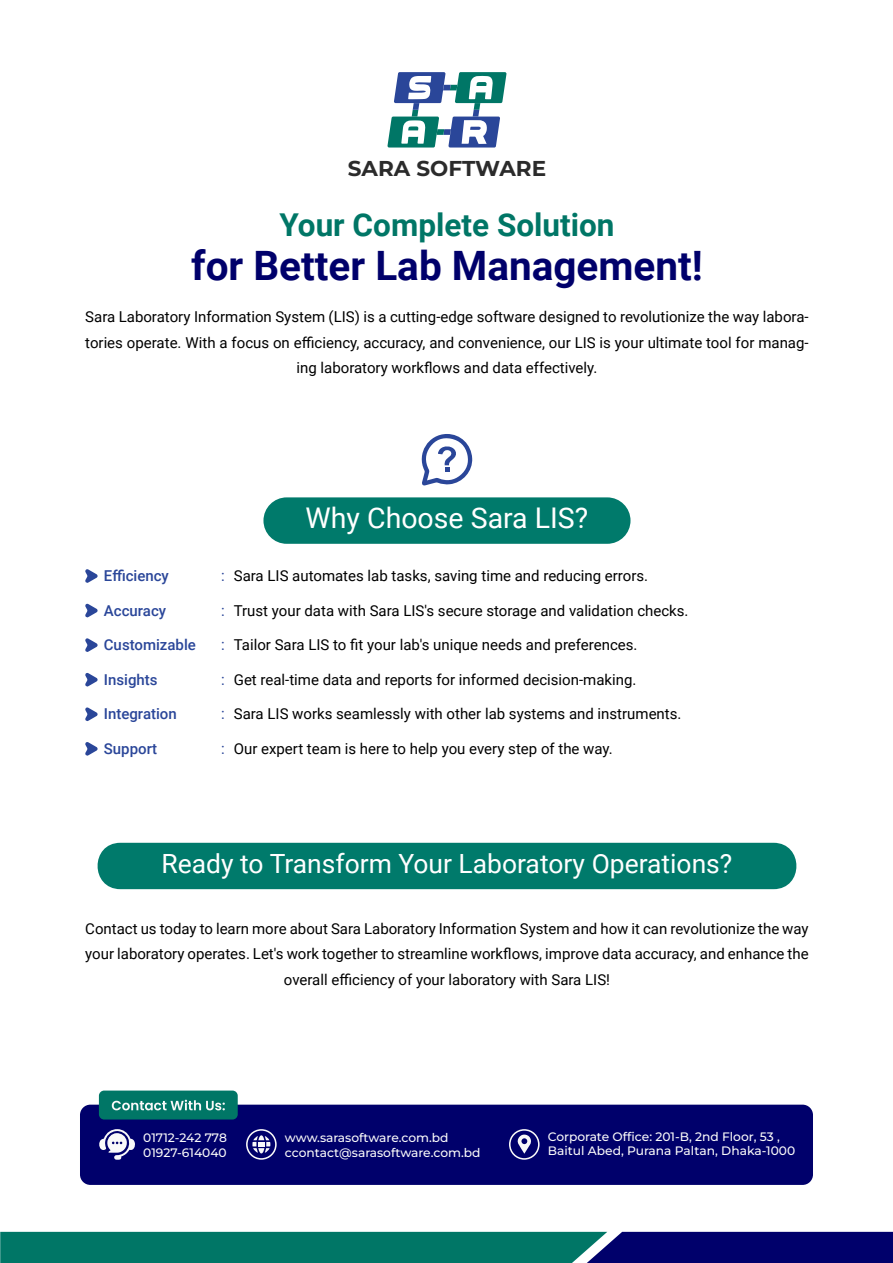
<style>
.page{position:relative;width:893px;height:1263px;background:#fff}
.page>*{position:absolute;margin:0;border:0;box-sizing:border-box;transform-origin:0 0}
.t1{font:700 40.5px "Roboto";color:#00006b}
.t2{font:700 31.5px "Roboto";color:#007666}
.t3{font:28.5px "Roboto";color:#fff}
.t4{font:26.4px "Roboto";color:#fff}
.t5{font:700 21.6px "Montserrat";color:#2b2b2b}
.t6{font:15px/25.5px "Roboto";color:#000;text-align:center}
.t7{font:500 15px "Roboto";color:#2a4699}
.t8{font:15px "Roboto";color:#2a4699}
.t9{font:500 12.3px/14.9px "Montserrat";color:#f9f9f9}
</style>
<div class="page">
<svg style="left:387px;top:72px;width:120px;height:76px"></svg>
<svg style="left:0;top:1232px;width:893px;height:31px;background:#04526a"></svg>
<div style="left:263px;top:497px;width:367px;height:47px;background:#007a6b;border-radius:23px"></div>
<div style="left:97px;top:843px;width:700px;height:46px;background:#007a6b"></div>
<svg style="left:85px;top:569px;width:13px;height:14px"></svg>
<svg style="left:85px;top:604px;width:13px;height:14px"></svg>
<svg style="left:85px;top:638px;width:13px;height:14px"></svg>
<svg style="left:85px;top:673px;width:13px;height:14px"></svg>
<svg style="left:85px;top:707px;width:13px;height:14px"></svg>
<svg style="left:85px;top:742px;width:13px;height:14px"></svg>
<svg style="left:421px;top:434px;width:52px;height:52px"></svg>
<div style="left:80px;top:1105px;width:733px;height:80px;background:#00006b;border-radius:10px"></div>
<svg style="left:99px;top:1129px;width:36px;height:31px"></svg>
<svg style="left:246px;top:1129px;width:31px;height:31px"></svg>
<svg style="left:509px;top:1129px;width:31px;height:31px"></svg>
<div style="left:99px;top:1090px;width:139px;height:29px;background:#007666;border-radius:5px"></div>
<svg style="left:112px;top:1100px;width:113px;height:10px"></svg>
<h3 class="t5" style="left:348px;top:152px;width:200px">SARA SOFTWARE</h3>
<h2 class="t2" style="left:279px;top:203px;width:337px">Your Complete Solution</h2>
<h1 class="t1" style="left:191px;top:237px;width:513px">for Better Lab Management!</h1>
<p class="t6" style="left:85px;top:304px;width:725px">Sara Laboratory Information System (LIS) is a cutting-edge software designed to revolutionize the way labora&shy;tories operate. With a focus on efficiency, accuracy, and convenience, our LIS is your ultimate tool for manag&shy;ing laboratory workflows and data effectively.</p>
<p class="t7" style="left:104px;top:565px;width:67px">Efficiency</p>
<p class="t7" style="left:104px;top:600px;width:64px">Accuracy</p>
<p class="t7" style="left:104px;top:634px;width:94px">Customizable</p>
<p class="t7" style="left:104px;top:669px;width:55px">Insights</p>
<p class="t7" style="left:104px;top:703px;width:74px">Integration</p>
<p class="t7" style="left:104px;top:738px;width:55px">Support</p>
<h3 class="t3" style="left:306px;top:498px;width:284px">Why Choose Sara LIS?</h3>
<p class="t8" style="left:221px;top:565px;width:5px">:</p>
<p class="t8" style="left:221px;top:600px;width:5px">:</p>
<p class="t8" style="left:221px;top:634px;width:5px">:</p>
<p class="t8" style="left:221px;top:669px;width:5px">:</p>
<p class="t8" style="left:221px;top:703px;width:5px">:</p>
<p class="t8" style="left:221px;top:738px;width:5px">:</p>
<p class="t6" style="left:234px;top:563px;width:416px">Sara LIS automates lab tasks, saving time and reducing errors.</p>
<p class="t6" style="left:234px;top:597px;width:456px">Trust your data with Sara LIS's secure storage and validation checks.</p>
<p class="t6" style="left:234px;top:632px;width:405px">Tailor Sara LIS to fit your lab's unique needs and preferences.</p>
<p class="t6" style="left:234px;top:666px;width:404px">Get real-time data and reports for informed decision-making.</p>
<p class="t6" style="left:234px;top:701px;width:449px">Sara LIS works seamlessly with other lab systems and instruments.</p>
<p class="t6" style="left:234px;top:735px;width:381px">Our expert team is here to help you every step of the way.</p>
<h3 class="t4" style="left:162px;top:845px;width:572px">Ready to Transform Your Laboratory Operations?</h3>
<p class="t6" style="left:85px;top:915px;width:725px">Contact us today to learn more about Sara Laboratory Information System and how it can revolutionize the way your laboratory operates. Let's work together to streamline workflows, improve data accuracy, and enhance the overall efficiency of your laboratory with Sara LIS!</p>
<p class="t9" style="left:143px;top:1130px;width:85px">01712-242 778<br>01927-614040</p>
<p class="t9" style="left:285px;top:1130px;width:197px">www.sarasoftware.com.bd ccontact@sarasoftware.com.bd</p>
<p class="t9" style="left:548px;top:1129px;width:249px;line-height:14.1px">Corporate Office: 201-B, 2nd Floor, 53 ,<br>Baitul Abed, Purana Paltan, Dhaka-1000</p>
<p class="t9" style="left:152px;top:1139px;width:89px">01577-063 549</p>
<p class="t9" style="left:289px;top:1133px;width:216px">www.businesssolution.com.bd contact@businesssolution.com.bd</p>
<p class="t9" style="left:556px;top:1132px;width:232px;line-height:14.1px">502, Hotel Somrat Bhaban (4th Floor)<br>23/3 Topkhana Road, Dhaka</p>
</div>
